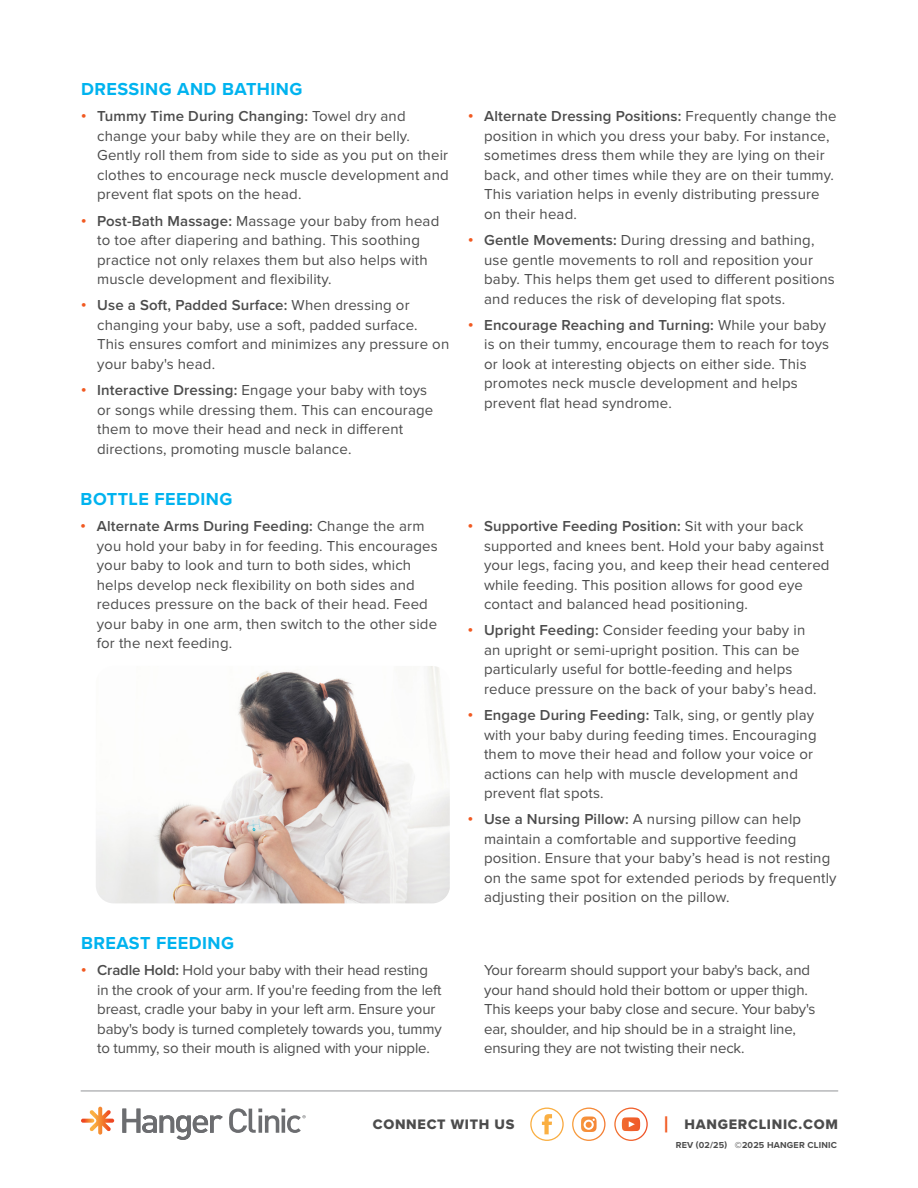
<style>
.page{position:relative;width:918px;height:1188px;background:#fff}
.page>*{position:absolute;margin:0;border:0;box-sizing:border-box;transform-origin:0 0}
.t1{font:700 22.8px "Proxima Nova";color:#f15921}
.t2{font:700 18px "Proxima Nova";letter-spacing:.025em;color:#00b3ef}
.t3{font:15px/19.5px "Proxima Nova";letter-spacing:.01em;color:#4c4c4c}
.t4{font:15px/19.5px "Proxima Nova";letter-spacing:-.01em;color:#4c4c4c}
.t5{font:14.25px "Proxima Nova Extrabld";letter-spacing:.05em;color:#4c4c4c}
.t6{font:700 9px "Proxima Nova";letter-spacing:.02em;color:#4c4c4c}
.s1{font-family:"Proxima Nova Extrabld";color:#f15921}
.s2{font-weight:600}
</style>
<div class="page">
<svg style="left:530px;top:1108px;width:34px;height:33px"></svg>
<svg style="left:614px;top:1108px;width:34px;height:33px"></svg>
<svg style="left:572px;top:1108px;width:34px;height:33px"></svg>
<svg style="left:81px;top:1107px;width:33px;height:28px"></svg>
<svg style="left:122px;top:1109px;width:101px;height:31px"></svg>
<svg style="left:229px;top:1108px;width:77px;height:25px"></svg>
<hr style="left:81px;top:1091px;width:757px;height:1px;background:#939598">
<img style="left:96px;top:666px;width:354px;height:237px">
<p class="t2" style="left:81px;top:76px;width:223px">DRESSING AND BATHING</p>
<p class="t3" style="left:97px;top:107px;width:353px;text-indent:-16px"><span class="s1">•</span> <span class="s2">Tummy Time During Changing:</span> Towel dry and change your baby while they are on their belly.<br>Gently roll them from side to side as you put on their clothes to encourage neck muscle development and prevent flat spots on the head.</p>
<p class="t3" style="left:97px;top:211px;width:344px;text-indent:-16px"><span class="s1">•</span> <span class="s2">Post-Bath Massage:</span> Massage your baby from head to toe after diapering and bathing. This soothing practice not only relaxes them but also helps with muscle development and flexibility.</p>
<p class="t3" style="left:97px;top:296px;width:354px;text-indent:-16px"><span class="s1">•</span> <span class="s2">Use a Soft, Padded Surface:</span> When dressing or changing your baby, use a soft, padded surface.<br>This ensures comfort and minimizes any pressure on your baby's head.</p>
<p class="t3" style="left:97px;top:381px;width:338px;text-indent:-16px"><span class="s1">•</span> <span class="s2">Interactive Dressing:</span> Engage your baby with toys or songs while dressing them. This can encourage them to move their head and neck in different directions, promoting muscle balance.</p>
<p class="t3" style="left:484px;top:107px;width:354px;text-indent:-16px"><span class="s1">•</span> <span class="s2">Alternate Dressing Positions:</span> Frequently change the position in which you dress your baby. For instance, sometimes dress them while they are lying on their back, and other times while they are on their tummy.<br>This variation helps in evenly distributing pressure on their head.</p>
<p class="t3" style="left:484px;top:231px;width:352px;text-indent:-16px"><span class="s1">•</span> <span class="s2">Gentle Movements:</span> During dressing and bathing, use gentle movements to roll and reposition your baby. This helps them get used to different positions and reduces the risk of developing flat spots.</p>
<p class="t3" style="left:484px;top:315px;width:347px;text-indent:-16px"><span class="s1">•</span> <span class="s2">Encourage Reaching and Turning:</span> While your baby is on their tummy, encourage them to reach for toys or look at interesting objects on either side. This promotes neck muscle development and helps prevent flat head syndrome.</p>
<p class="t2" style="left:81px;top:485px;width:153px">BOTTLE FEEDING</p>
<p class="t3" style="left:97px;top:517px;width:342px;text-indent:-16px"><span class="s1">•</span> <span class="s2">Alternate Arms During Feeding:</span> Change the arm you hold your baby in for feeding. This encourages your baby to look and turn to both sides, which helps develop neck flexibility on both sides and reduces pressure on the back of their head. Feed your baby in one arm, then switch to the other side for the next feeding.</p>
<p class="t3" style="left:484px;top:517px;width:347px;text-indent:-16px"><span class="s1">•</span> <span class="s2">Supportive Feeding Position:</span> Sit with your back supported and knees bent. Hold your baby against your legs, facing you, and keep their head centered while feeding. This position allows for good eye contact and balanced head positioning.</p>
<p class="t3" style="left:484px;top:621px;width:334px;text-indent:-16px"><span class="s1">•</span> <span class="s2">Upright Feeding:</span> Consider feeding your baby in an upright or semi-upright position. This can be particularly useful for bottle-feeding and helps reduce pressure on the back of your baby’s head.</p>
<p class="t3" style="left:484px;top:706px;width:334px;text-indent:-16px"><span class="s1">•</span> <span class="s2">Engage During Feeding:</span> Talk, sing, or gently play with your baby during feeding times. Encouraging them to move their head and follow your voice or actions can help with muscle development and prevent flat spots.</p>
<p class="t3" style="left:484px;top:810px;width:354px;text-indent:-16px"><span class="s1">•</span> <span class="s2">Use a Nursing Pillow:</span> A nursing pillow can help maintain a comfortable and supportive feeding position. Ensure that your baby’s head is not resting on the same spot for extended periods by frequently adjusting their position on the pillow.</p>
<p class="t2" style="left:81px;top:930px;width:155px">BREAST FEEDING</p>
<p class="t4" style="left:97px;top:961px;width:346px;text-indent:-16px"><span class="s1">•</span> <span class="s2">Cradle Hold:</span> Hold your baby with their head resting in the crook of your arm. If you're feeding from the left breast, cradle your baby in your left arm. Ensure your baby's body is turned completely towards you, tummy to tummy, so their mouth is aligned with your nipple.</p>
<p class="t4" style="left:484px;top:961px;width:333px">Your forearm should support your baby's back, and your hand should hold their bottom or upper thigh.<br>This keeps your baby close and secure. Your baby's ear, shoulder, and hip should be in a straight line, ensuring they are not twisting their neck.</p>
<h1 class="t1" style="left:664px;top:1107px;width:6px">|</h1>
<p class="t5" style="left:373px;top:1114px;width:143px">CONNECT WITH US</p>
<p class="t5" style="left:685px;top:1114px;width:155px">HANGERCLINIC.COM</p>
<p class="t6" style="left:676px;top:1138px;width:163px">REV (02/25) ©2025 HANGER CLINIC</p>
</div>
